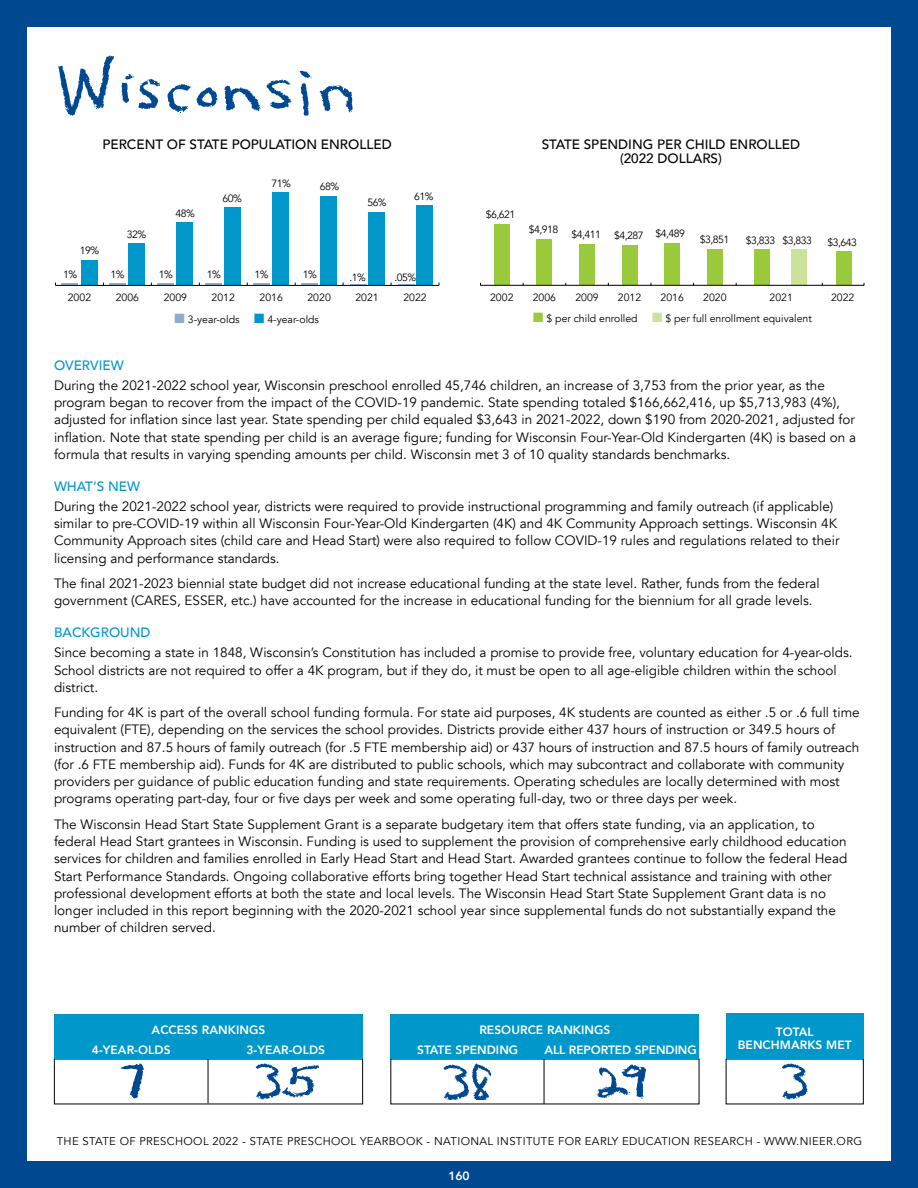
<style>
.page{position:relative;width:918px;height:1188px;background:#004990}
.page>*{position:absolute;margin:0;border:0;box-sizing:border-box;transform-origin:0 0}
.t1{font:13.5px/17.2px "Avenir";color:#000}
.t2{font:500 13.5px/15px "Avenir";color:#000;text-align:center}
.t3{font:500 13.5px "Avenir";color:#0097cb}
.t4{font:800 12px/20.1px "Avenir";letter-spacing:.005em;color:#fff}
.t5{font:11.25px "Avenir";letter-spacing:.03em;color:#000}
.t6{font:10.5px "Avenir";color:#000}
.t7{font:10.5px "Avenir";letter-spacing:-.05em;color:#000}
.s1{color:#8aaecf}
.s2{color:#0097cb}
.s3{color:#9aca3c}
.s4{color:#cce29b}
</style>
<div class="page">
<div style="left:27px;top:27px;width:864px;height:1134px;background:#fff"></div>
<div style="left:81px;top:260px;width:16px;height:25px;background:#0097cb"></div>
<div style="left:129px;top:243px;width:16px;height:42px;background:#0097cb"></div>
<div style="left:177px;top:223px;width:16px;height:62px;background:#0097cb"></div>
<div style="left:225px;top:207px;width:16px;height:78px;background:#0097cb"></div>
<div style="left:273px;top:193px;width:16px;height:92px;background:#0097cb"></div>
<div style="left:321px;top:197px;width:16px;height:88px;background:#0097cb"></div>
<div style="left:369px;top:212px;width:16px;height:73px;background:#0097cb"></div>
<div style="left:416px;top:206px;width:17px;height:79px;background:#0097cb"></div>
<svg style="left:62px;top:284px;width:16px;height:1px"></svg>
<svg style="left:110px;top:284px;width:16px;height:1px"></svg>
<svg style="left:158px;top:284px;width:16px;height:1px"></svg>
<svg style="left:206px;top:284px;width:16px;height:1px"></svg>
<svg style="left:247px;top:283px;width:23px;height:2px"></svg>
<svg style="left:295px;top:283px;width:23px;height:2px"></svg>
<svg style="left:350px;top:284px;width:16px;height:1px"></svg>
<hr style="left:55px;top:285px;width:384px;height:1px;background:#000">
<div style="left:494px;top:224px;width:15px;height:61px;background:#9aca3c"></div>
<div style="left:537px;top:240px;width:15px;height:45px;background:#9aca3c"></div>
<div style="left:579px;top:244px;width:16px;height:41px;background:#9aca3c"></div>
<div style="left:622px;top:246px;width:15px;height:39px;background:#9aca3c"></div>
<div style="left:665px;top:244px;width:15px;height:41px;background:#9aca3c"></div>
<div style="left:707px;top:250px;width:16px;height:35px;background:#9aca3c"></div>
<div style="left:754px;top:250px;width:16px;height:35px;background:#9aca3c"></div>
<div style="left:791px;top:250px;width:15px;height:35px;background:#cce29b"></div>
<div style="left:837px;top:252px;width:15px;height:33px;background:#9aca3c"></div>
<hr style="left:481px;top:285px;width:383px;height:1px;background:#000">
<svg style="left:121px;top:74px;width:39px;height:35px"></svg>
<svg style="left:300px;top:70px;width:12px;height:46px"></svg>
<svg style="left:320px;top:85px;width:33px;height:28px"></svg>
<svg style="left:58px;top:55px;width:56px;height:61px"></svg>
<svg style="left:224px;top:80px;width:67px;height:31px"></svg>
<svg style="left:167px;top:84px;width:51px;height:29px"></svg>
<svg style="left:256px;top:1064px;width:63px;height:36px"></svg>
<hr style="left:208px;top:1057px;width:1px;height:46px;background:#000">
<hr style="left:544px;top:1058px;width:1px;height:46px;background:#000">
<div style="left:54px;top:1014px;width:309px;height:45px;background:#0097cb"></div>
<div style="left:390px;top:1014px;width:309px;height:45px;background:#0097cb"></div>
<div style="left:726px;top:1014px;width:138px;height:45px;background:#0097cb"></div>
<svg style="left:121px;top:1064px;width:23px;height:34px"></svg>
<svg style="left:443px;top:1064px;width:48px;height:36px"></svg>
<svg style="left:597px;top:1064px;width:49px;height:35px"></svg>
<svg style="left:782px;top:1064px;width:26px;height:36px"></svg>
<p class="t2" style="left:102px;top:136px;width:291px">PERCENT OF STATE POPULATION ENROLLED</p>
<p class="t2" style="left:542px;top:136px;width:260px">STATE SPENDING PER CHILD ENROLLED (2022 DOLLARS)</p>
<p class="t6" style="left:80px;top:244px;width:21px">19%</p>
<p class="t6" style="left:63px;top:268px;width:16px">1%</p>
<p class="t6" style="left:127px;top:228px;width:21px">32%</p>
<p class="t6" style="left:111px;top:268px;width:16px">1%</p>
<p class="t6" style="left:175px;top:208px;width:21px">48%</p>
<p class="t6" style="left:223px;top:192px;width:21px">60%</p>
<p class="t6" style="left:159px;top:268px;width:16px">1%</p>
<p class="t6" style="left:207px;top:268px;width:16px">1%</p>
<p class="t6" style="left:271px;top:177px;width:21px">71%</p>
<p class="t6" style="left:320px;top:180px;width:21px">68%</p>
<p class="t6" style="left:367px;top:196px;width:21px">56%</p>
<p class="t6" style="left:414px;top:190px;width:21px">61%</p>
<p class="t6" style="left:255px;top:268px;width:16px">1%</p>
<p class="t6" style="left:303px;top:268px;width:16px">1%</p>
<p class="t6" style="left:350px;top:271px;width:18px">.1%</p>
<p class="t6" style="left:394px;top:271px;width:23px">.05%</p>
<p class="t6" style="left:68px;top:291px;width:25px">2002</p>
<p class="t6" style="left:116px;top:291px;width:25px">2006</p>
<p class="t6" style="left:164px;top:291px;width:25px">2009</p>
<p class="t6" style="left:212px;top:291px;width:25px">2012</p>
<p class="t6" style="left:260px;top:291px;width:25px">2016</p>
<p class="t6" style="left:307px;top:291px;width:25px">2020</p>
<p class="t6" style="left:355px;top:291px;width:25px">2021</p>
<p class="t6" style="left:403px;top:291px;width:25px">2022</p>
<p class="t6" style="left:175px;top:313px;width:146px"><span class="s1">■</span> 3-year-olds <span class="s2">■</span> 4-year-olds</p>
<p class="t6" style="left:486px;top:208px;width:31px">$6,621</p>
<p class="t6" style="left:529px;top:224px;width:31px">$4,918</p>
<p class="t7" style="left:571px;top:228px;width:115px">$4,411 $4,287 $4,489</p>
<p class="t6" style="left:700px;top:233px;width:31px">$3,851</p>
<p class="t6" style="left:746px;top:234px;width:68px">$3,833 $3,833</p>
<p class="t6" style="left:828px;top:236px;width:31px">$3,643</p>
<p class="t6" style="left:490px;top:291px;width:25px">2002</p>
<p class="t6" style="left:533px;top:291px;width:25px">2006</p>
<p class="t6" style="left:575px;top:291px;width:25px">2009</p>
<p class="t6" style="left:618px;top:291px;width:25px">2012</p>
<p class="t6" style="left:661px;top:291px;width:25px">2016</p>
<p class="t6" style="left:703px;top:291px;width:25px">2020</p>
<p class="t6" style="left:770px;top:291px;width:25px">2021</p>
<p class="t6" style="left:831px;top:291px;width:25px">2022</p>
<p class="t6" style="left:533px;top:313px;width:280px"><span class="s3">■</span> $ per child enrolled <span class="s4">■</span> $ per full enrollment equivalent</p>
<p class="t3" style="left:54px;top:354px;width:71px">OVERVIEW</p>
<p class="t1" style="left:54px;top:377px;width:804px">During the 2021-2022 school year, Wisconsin preschool enrolled 45,746 children, an increase of 3,753 from the prior year, as the program began to recover from the impact of the COVID-19 pandemic. State spending totaled $166,662,416, up $5,713,983 (4%), adjusted for inflation since last year. State spending per child equaled $3,643 in 2021-2022, down $190 from 2020-2021, adjusted for inflation. Note that state spending per child is an average figure; funding for Wisconsin Four-Year-Old Kindergarten (4K) is based on a formula that results in varying spending amounts per child. Wisconsin met 3 of 10 quality standards benchmarks.</p>
<p class="t3" style="left:54px;top:475px;width:87px">WHAT’S NEW</p>
<p class="t1" style="left:54px;top:498px;width:787px">During the 2021-2022 school year, districts were required to provide instructional programming and family outreach (if applicable) similar to pre-COVID-19 within all Wisconsin Four-Year-Old Kindergarten (4K) and 4K Community Approach settings. Wisconsin 4K Community Approach sites (child care and Head Start) were also required to follow COVID-19 rules and regulations related to their licensing and performance standards.</p>
<p class="t1" style="left:54px;top:575px;width:767px">The final 2021-2023 biennial state budget did not increase educational funding at the state level. Rather, funds from the federal government (CARES, ESSER, etc.) have accounted for the increase in educational funding for the biennium for all grade levels.</p>
<p class="t3" style="left:54px;top:621px;width:98px">BACKGROUND</p>
<p class="t1" style="left:54px;top:644px;width:800px">Since becoming a state in 1848, Wisconsin’s Constitution has included a promise to provide free, voluntary education for 4-year-olds.<br>School districts are not required to offer a 4K program, but if they do, it must be open to all age-eligible children within the school district.</p>
<p class="t1" style="left:54px;top:704px;width:807px">Funding for 4K is part of the overall school funding formula. For state aid purposes, 4K students are counted as either .5 or .6 full time equivalent (FTE), depending on the services the school provides. Districts provide either 437 hours of instruction or 349.5 hours of instruction and 87.5 hours of family outreach (for .5 FTE membership aid) or 437 hours of instruction and 87.5 hours of family outreach (for .6 FTE membership aid). Funds for 4K are distributed to public schools, which may subcontract and collaborate with community providers per guidance of public education funding and state requirements. Operating schedules are locally determined with most programs operating part-day, four or five days per week and some operating full-day, two or three days per week.</p>
<p class="t1" style="left:54px;top:816px;width:795px">The Wisconsin Head Start State Supplement Grant is a separate budgetary item that offers state funding, via an application, to federal Head Start grantees in Wisconsin. Funding is used to supplement the provision of comprehensive early childhood education services for children and families enrolled in Early Head Start and Head Start. Awarded grantees continue to follow the federal Head Start Performance Standards. Ongoing collaborative efforts bring together Head Start technical assistance and training with other professional development efforts at both the state and local levels. The Wisconsin Head Start State Supplement Grant data is no longer included in this report beginning with the 2020-2021 school year since supplemental funds do not substantially expand the number of children served.</p>
<p class="t4" style="left:92px;top:1019px;width:175px;text-indent:60px">ACCESS RANKINGS<br>4-YEAR-OLDS</p>
<p class="t4" style="left:246px;top:1040px;width:80px">3-YEAR-OLDS</p>
<p class="t4" style="left:417px;top:1019px;width:195px;text-indent:62px">RESOURCE RANKINGS<br>STATE SPENDING</p>
<p class="t4" style="left:544px;top:1040px;width:154px">ALL REPORTED SPENDING</p>
<p class="t4" style="left:738px;top:1025px;width:115px;line-height:13.5px;text-align:center">TOTAL<br>BENCHMARKS MET</p>
<p class="t5" style="left:57px;top:1135px;width:807px">THE STATE OF PRESCHOOL 2022 - STATE PRESCHOOL YEARBOOK - NATIONAL INSTITUTE FOR EARLY EDUCATION RESEARCH - WWW.NIEER.ORG</p>
<p class="t4" style="left:448px;top:1166px;width:23px">160</p>
</div>
